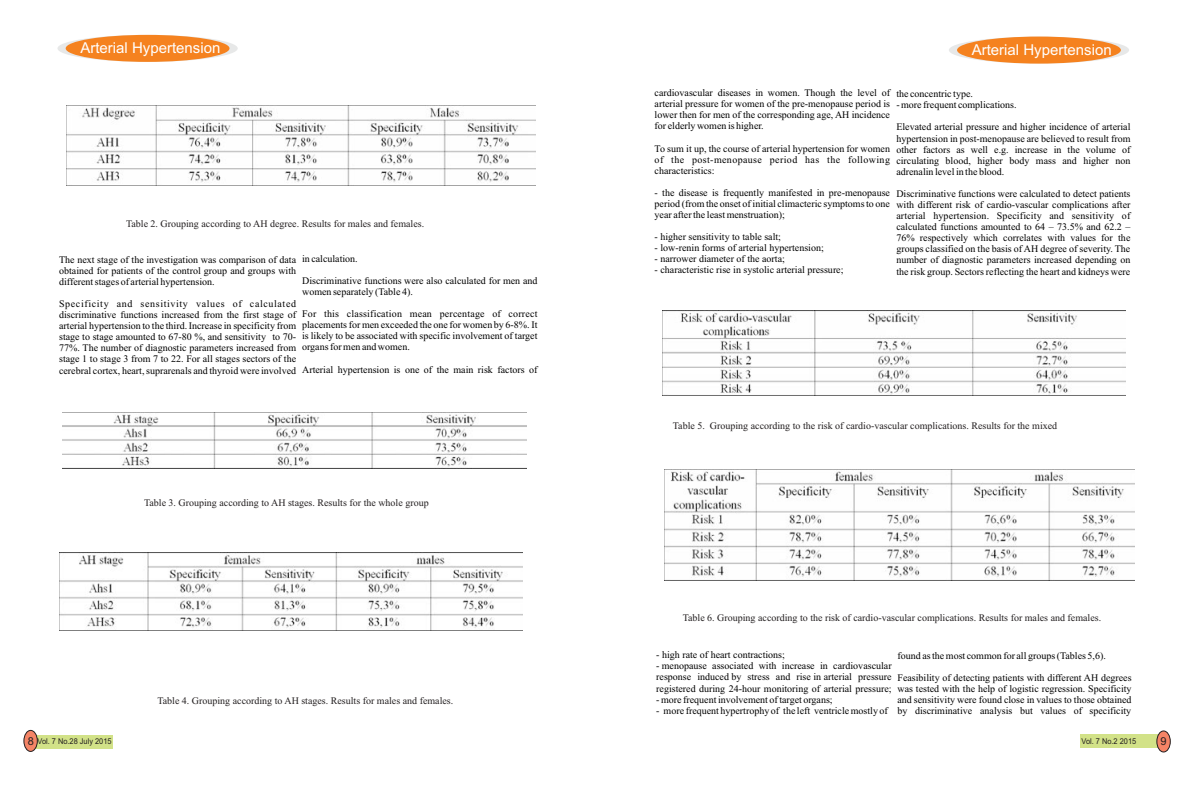
<style>
.page{position:relative;width:1191px;height:794px;background:#fff}
.page>*{position:absolute;margin:0;border:0;box-sizing:border-box;transform-origin:0 0}
.t1{font:15px "Arial";color:#fff}
.t2{font:11px "Arial";color:#231f20}
.t3{font:10px/11.1px "Times New Roman";color:#000;text-align:justify}
.t4{font:10px "Times New Roman";color:#231f20}
.t5{font:8px "Arial";color:#231f20;scale:.93 1}
.s1{font-size:11px}
</style>
<div class="page">
<div style="left:1080px;top:734px;width:82px;height:14px;background:#d2e288"></div>
<div style="left:35px;top:735px;width:78px;height:13px;background:#d2e288"></div>
<div style="left:24px;top:730px;width:14px;height:21px;background:#f58466;border:1px solid #231f20;border-radius:50%"></div>
<div style="left:1156px;top:730px;width:14px;height:22px;background:#f58466;border:1px solid #231f20;border-radius:50%"></div>
<svg style="left:57px;top:35px;width:181px;height:27px"></svg>
<div style="left:66px;top:35px;width:163px;height:27px;background:#f5821f;border-radius:50%"></div>
<svg style="left:948px;top:37px;width:181px;height:27px"></svg>
<div style="left:957px;top:37px;width:163px;height:27px;background:#f5821f;border-radius:50%"></div>
<img style="left:67px;top:106px;width:468px;height:79px">
<img style="left:63px;top:412px;width:463px;height:57px">
<img style="left:59px;top:552px;width:463px;height:78px">
<img style="left:662px;top:310px;width:463px;height:85px">
<img style="left:664px;top:470px;width:470px;height:110px">
<h1 class="t1" style="left:80px;top:42px;width:142px">Arterial Hypertension</h1>
<h1 class="t1" style="left:971px;top:44px;width:142px">Arterial Hypertension</h1>
<p class="t4" style="left:126px;top:220px;width:300px">Table 2. Grouping according to AH degree. Results for males and females.</p>
<p class="t3" style="left:302px;top:254px;width:57px">in calculation.</p>
<p class="t3" style="left:302px;top:276px;width:237px">Discriminative functions were also calculated for men and women separately (Table 4).</p>
<p class="t3" style="left:302px;top:309px;width:237px">For this classification mean percentage of correct placements for men exceeded the one for women by 6-8%. It is likely to be associated with specific involvement of target organs for men and women.</p>
<p class="t3" style="left:302px;top:365px;width:237px">Arterial hypertension is one of the main risk factors of</p>
<p class="t3" style="left:59px;top:255px;width:238px">The next stage of the investigation was comparison of data obtained for patients of the control group and groups with different stages of arterial hypertension.</p>
<p class="t3" style="left:59px;top:299px;width:238px">Specificity and sensitivity values of calculated discriminative functions increased from the first stage of arterial hypertension to the third. Increase in specificity from stage to stage amounted to 67-80 %, and sensitivity to 70- 77%. The number of diagnostic parameters increased from stage 1 to stage 3 from 7 to 22. For all stages sectors of the cerebral cortex, heart, suprarenals and thyroid were involved</p>
<p class="t4" style="left:144px;top:499px;width:286px">Table 3. Grouping according to AH stages. Results for the whole group</p>
<p class="t4" style="left:157px;top:697px;width:297px">Table 4. Grouping according to AH stages. Results for males and females.</p>
<p class="t3" style="left:654px;top:88px;width:237px">cardiovascular diseases in women. Though the level of arterial pressure for women of the pre-menopause period is lower then for men of the corresponding age, AH incidence for elderly women is higher.</p>
<p class="t3" style="left:654px;top:144px;width:237px">To sum it up, the course of arterial hypertension for women of the post-menopause period has the following characteristics:</p>
<p class="t3" style="left:654px;top:188px;width:237px">- the disease is frequently manifested in pre-menopause period (from the onset of initial climacteric symptoms to one year after the least menstruation);</p>
<p class="t3" style="left:654px;top:232px;width:128px">- higher sensitivity to table salt;</p>
<p class="t3" style="left:654px;top:243px;width:171px">- low-renin forms of arterial hypertension;</p>
<p class="t3" style="left:654px;top:254px;width:132px">- narrower diameter of the aorta;</p>
<p class="t3" style="left:654px;top:265px;width:190px">- characteristic rise in systolic arterial pressure;</p>
<p class="t3" style="left:896px;top:89px;width:78px">the concentric type.</p>
<p class="t3" style="left:896px;top:100px;width:122px">- more frequent complications.</p>
<p class="t3" style="left:896px;top:123px;width:236px">Elevated arterial pressure and higher incidence of arterial hypertension in post-menopause are believed to result from other factors as well e.g. increase in the volume of circulating blood, higher body mass and higher non adrenalin level in the blood.</p>
<p class="t3" style="left:896px;top:189px;width:236px">Discriminative functions were calculated to detect patients with different risk of cardio-vascular complications after arterial hypertension. Specificity and sensitivity of calculated functions amounted to 64 – 73.5% and 62.2 – 76% respectively which correlates with values for the groups classified on the basis of AH degree of severity. The number of diagnostic parameters increased depending on the risk group. Sectors reflecting the heart and kidneys were</p>
<p class="t4" style="left:673px;top:422px;width:386px">Table 5. Grouping according to the risk of cardio-vascular complications. Results for the mixed</p>
<p class="t4" style="left:682px;top:613px;width:420px">Table 6. Grouping according to the risk of cardio-vascular complications. Results for males and females.</p>
<p class="t3" style="left:656px;top:650px;width:130px">- high rate of heart contractions;</p>
<p class="t3" style="left:656px;top:661px;width:237px">- menopause associated with increase in cardiovascular response induced by stress and rise in arterial pressure registered during 24-hour monitoring of arterial pressure;</p>
<p class="t3" style="left:656px;top:694px;width:178px">- more frequent involvement of target organs;</p>
<p class="t3" style="left:656px;top:706px;width:233px">- more frequent hypertrophy of the left ventricle mostly of</p>
<p class="t3" style="left:897px;top:651px;width:210px">found as the most common for all groups (Tables 5,6).</p>
<p class="t3" style="left:897px;top:673px;width:236px">Feasibility of detecting patients with different AH degrees was tested with the help of logistic regression. Specificity and sensitivity were found close in values to those obtained by discriminative analysis but values of specificity</p>
<p class="t5" style="left:28px;top:738px;width:92px"><span class="s1">8</span> Vol. 7 No.28 July 2015</p>
<p class="t5" style="left:1081px;top:738px;width:60px">Vol. 7 No.2 2015</p>
<p class="t2" style="left:1160px;top:737px;width:8px">9</p>
</div>
